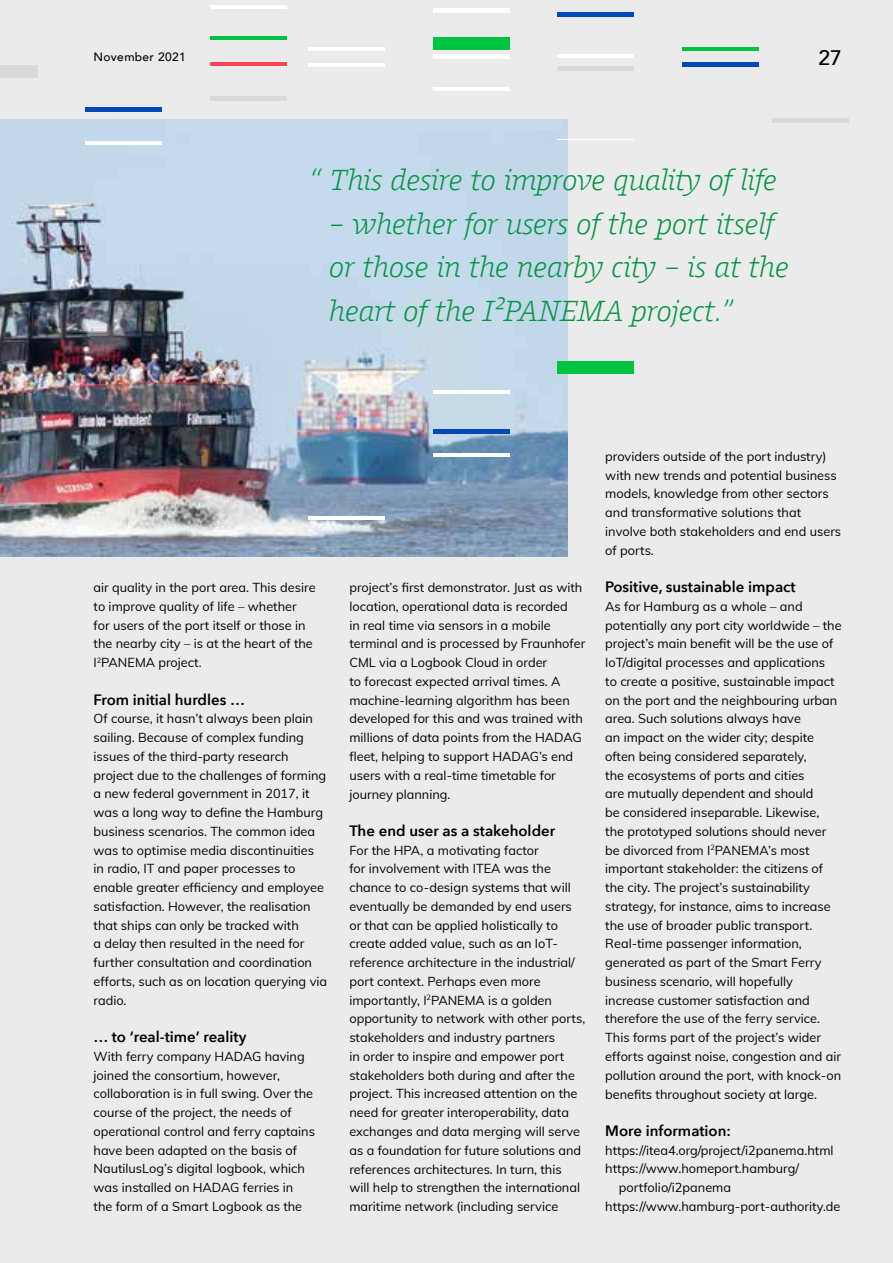
<style>
.page{position:relative;width:893px;height:1263px;background:#ebebeb}
.page>*{position:absolute;margin:0;border:0;box-sizing:border-box;transform-origin:0 0}
.t1{font:italic 300 30px/43.5px "Harrison Serif Pro";color:#009641}
.t2{font:500 21px "Avenir";color:#000}
.t3{font:600 15px "Avenir Next";color:#000}
.t4{font:12.75px/18.8px "Muli";color:#000}
.t5{font:500 12px "Avenir";letter-spacing:.03em;color:#000}
</style>
<div class="page">
<div style="left:0;top:65px;width:37px;height:13px;background:#d9d9d9"></div>
<div style="left:85px;top:107px;width:77px;height:5px;background:#0648b9"></div>
<div style="left:210px;top:96px;width:76px;height:5px;background:#d9d9d9"></div>
<hr style="left:210px;top:62px;width:76px;height:3px;background:#fc4554">
<hr style="left:210px;top:36px;width:76px;height:3px;background:#00c441">
<hr style="left:210px;top:5px;width:76px;height:3px;background:#fff">
<hr style="left:308px;top:63px;width:77px;height:4px;background:#fff">
<hr style="left:308px;top:47px;width:77px;height:3px;background:#fff">
<hr style="left:433px;top:87px;width:76px;height:4px;background:#fff">
<div style="left:433px;top:54px;width:76px;height:5px;background:#fff"></div>
<div style="left:433px;top:37px;width:76px;height:12px;background:#00c441"></div>
<div style="left:433px;top:8px;width:76px;height:5px;background:#fff"></div>
<div style="left:557px;top:66px;width:77px;height:5px;background:#d9d9d9"></div>
<hr style="left:557px;top:54px;width:77px;height:3px;background:#fff">
<div style="left:557px;top:12px;width:77px;height:5px;background:#0648b9"></div>
<hr style="left:682px;top:63px;width:76px;height:4px;background:#0648b9">
<hr style="left:682px;top:47px;width:76px;height:3px;background:#00c441">
<hr style="left:772px;top:119px;width:77px;height:4px;background:#d9d9d9">
<img style="left:0;top:120px;width:567px;height:436px">
<hr style="left:308px;top:516px;width:77px;height:3px;background:#fff">
<hr style="left:433px;top:453px;width:76px;height:3px;background:#fff">
<div style="left:433px;top:429px;width:76px;height:5px;background:#0648b9"></div>
<hr style="left:433px;top:390px;width:76px;height:3px;background:#fff">
<div style="left:557px;top:361px;width:77px;height:13px;background:#00c441"></div>
<hr style="left:557px;top:139px;width:77px;height:1px;background:#fff">
<hr style="left:85px;top:141px;width:77px;height:3px;background:#fff">
<p class="t5" style="left:94px;top:47px;width:94px">November 2021</p>
<h2 class="t2" style="left:819px;top:39px;width:25px">27</h2>
<h1 class="t1" style="left:308px;top:156px;width:470px">“ This desire to improve quality of life</h1>
<h1 class="t1" style="left:329px;top:199px;width:461px">– whether for users of the port itself or those in the nearby city – is at the heart of the I²PANEMA project.”</h1>
<p class="t4" style="left:94px;top:577px;width:224px">air quality in the port area. This desire to improve quality of life – whether for users of the port itself or those in the nearby city – is at the heart of the I<sup>2</sup>PANEMA project.</p>
<p class="t3" style="left:94px;top:686px;width:153px">From initial hurdles …</p>
<p class="t4" style="left:94px;top:709px;width:235px">Of course, it hasn’t always been plain sailing. Because of complex funding issues of the third-party research project due to the challenges of forming a new federal government in 2017, it was a long way to define the Hamburg business scenarios. The common idea was to optimise media discontinuities in radio, IT and paper processes to enable greater efficiency and employee satisfaction. However, the realisation that ships can only be tracked with<br>a delay then resulted in the need for further consultation and coordination efforts, such as on location querying via radio.</p>
<p class="t3" style="left:94px;top:1024px;width:154px">… to ‘real-time’ reality</p>
<p class="t4" style="left:94px;top:1046px;width:223px">With ferry company HADAG having joined the consortium, however, collaboration is in full swing. Over the course of the project, the needs of operational control and ferry captains have been adapted on the basis of NautilusLog’s digital logbook, which was installed on HADAG ferries in the form of a Smart Logbook as the</p>
<p class="t4" style="left:349px;top:578px;width:237px">project’s first demonstrator. Just as with location, operational data is recorded<br>in real time via sensors in a mobile terminal and is processed by Fraunhofer CML via a Logbook Cloud in order<br>to forecast expected arrival times. A machine-learning algorithm has been developed for this and was trained with millions of data points from the HADAG fleet, helping to support HADAG’s end users with a real-time timetable for journey planning.</p>
<p class="t3" style="left:349px;top:818px;width:207px">The end user as a stakeholder</p>
<p class="t4" style="left:349px;top:840px;width:237px">For the HPA, a motivating factor<br>for involvement with ITEA was the chance to co-design systems that will eventually be demanded by end users or that can be applied holistically to create added value, such as an IoT&shy;reference architecture in the industrial/ port context. Perhaps even more importantly, I<sup>2</sup>PANEMA is a golden opportunity to network with other ports, stakeholders and industry partners<br>in order to inspire and empower port stakeholders both during and after the project. This increased attention on the need for greater interoperability, data exchanges and data merging will serve as a foundation for future solutions and references architectures. In turn, this<br>will help to strengthen the international maritime network (including service</p>
<p class="t4" style="left:605px;top:446px;width:237px">providers outside of the port industry) with new trends and potential business models, knowledge from other sectors and transformative solutions that involve both stakeholders and end users of ports.</p>
<p class="t3" style="left:605px;top:574px;width:192px">Positive, sustainable impact</p>
<p class="t4" style="left:605px;top:596px;width:238px">As for Hamburg as a whole – and potentially any port city worldwide – the project’s main benefit will be the use of IoT/digital processes and applications<br>to create a positive, sustainable impact on the port and the neighbouring urban area. Such solutions always have<br>an impact on the wider city; despite often being considered separately,<br>the ecosystems of ports and cities<br>are mutually dependent and should<br>be considered inseparable. Likewise,<br>the prototyped solutions should never be divorced from I<sup>2</sup>PANEMA’s most important stakeholder: the citizens of the city. The project’s sustainability strategy, for instance, aims to increase the use of broader public transport.<br>Real-time passenger information, generated as part of the Smart Ferry business scenario, will hopefully increase customer satisfaction and therefore the use of the ferry service.<br>This forms part of the project’s wider efforts against noise, congestion and air pollution around the port, with knock-on benefits throughout society at large.</p>
<p class="t3" style="left:605px;top:1118px;width:127px">More information:</p>
<p class="t4" style="left:605px;top:1140px;width:230px">https://itea4.org/project/i2panema.html</p>
<p class="t4" style="left:605px;top:1159px;width:195px">https://www.homeport.hamburg/</p>
<p class="t4" style="left:619px;top:1177px;width:114px">portfolio/i2panema</p>
<p class="t4" style="left:605px;top:1196px;width:237px">https://www.hamburg-port-authority.de</p>
</div>
